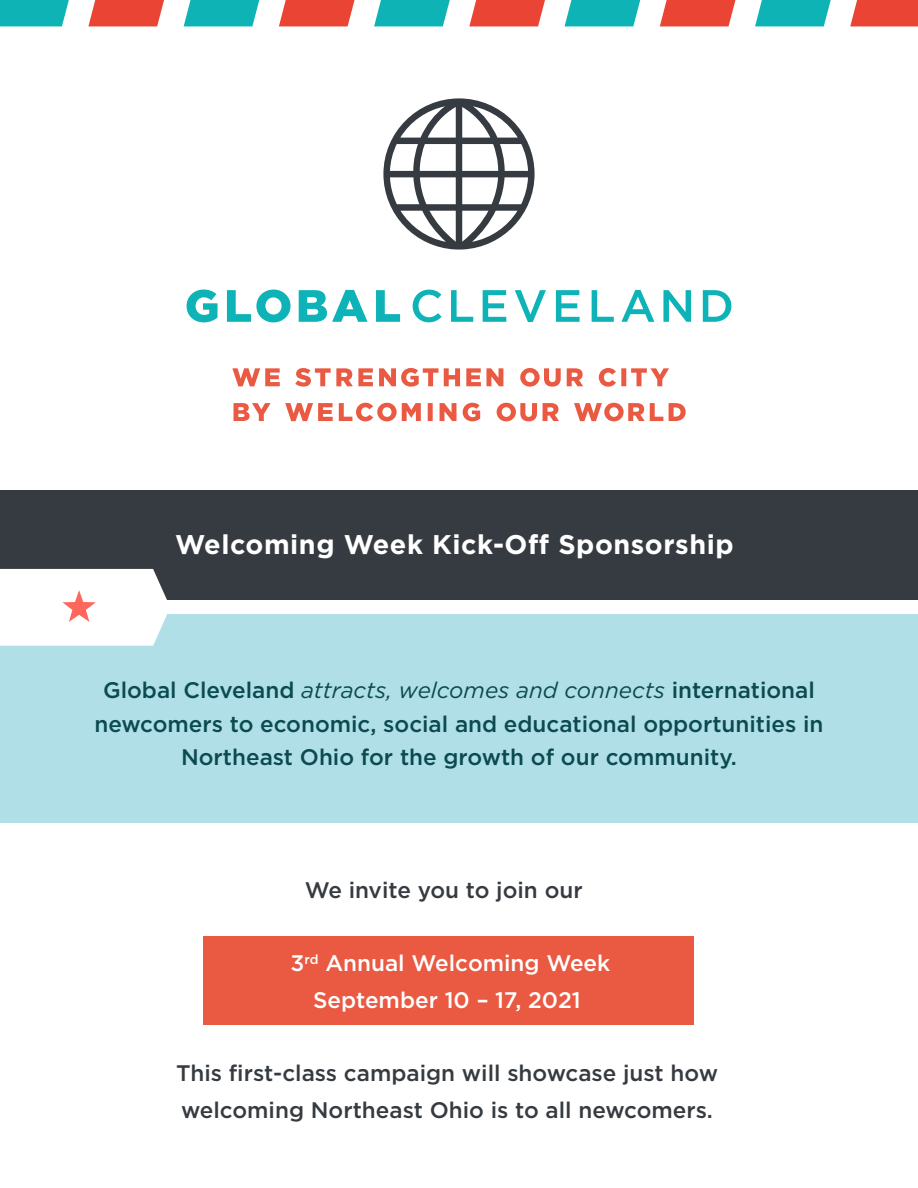
<style>
.page{position:relative;width:918px;height:1188px;background:#fff}
.page>*{position:absolute;margin:0;border:0;box-sizing:border-box;transform-origin:0 0}
.t1{font:700 27px "Gotham";letter-spacing:.02em;color:#fff}
.t2{font:500 22.5px/33.6px "Gotham HTF";color:#0b4a50;text-align:center}
.t3{font:500 22.5px/36.6px "Gotham HTF";color:#353b40}
.t4{font:500 22.5px/36.6px "Gotham HTF";color:#fff;text-align:center}
.s1{font-weight:400;font-style:italic}
</style>
<div class="page">
<div style="left:203px;top:937px;width:491px;height:88px;background:#ea5942"></div>
<div style="left:0;top:615px;width:918px;height:208px;background:#b0dfe7"></div>
<div style="left:0;top:490px;width:918px;height:110px;background:#353b40"></div>
<div style="left:0;top:0;width:69px;height:26px;background:#0eb4b5"></div>
<svg style="left:88px;top:0;width:76px;height:26px"></svg>
<svg style="left:184px;top:0;width:75px;height:26px"></svg>
<svg style="left:279px;top:0;width:76px;height:26px"></svg>
<svg style="left:374px;top:0;width:76px;height:26px"></svg>
<svg style="left:469px;top:0;width:76px;height:26px"></svg>
<svg style="left:565px;top:0;width:75px;height:26px"></svg>
<svg style="left:660px;top:0;width:75px;height:26px"></svg>
<svg style="left:755px;top:0;width:76px;height:26px"></svg>
<div style="left:850px;top:0;width:68px;height:26px;background:#e94434"></div>
<svg style="left:187px;top:290px;width:544px;height:32px"></svg>
<svg style="left:383px;top:98px;width:152px;height:152px"></svg>
<svg style="left:0;top:569px;width:169px;height:77px"></svg>
<svg style="left:234px;top:403px;width:452px;height:18px"></svg>
<svg style="left:232px;top:368px;width:437px;height:19px"></svg>
<p class="t1" style="left:175px;top:529px;width:560px">Welcoming Week Kick-Off Sponsorship</p>
<p class="t2" style="left:94px;top:673px;width:731px">Global Cleveland <span class="s1">attracts, welcomes and connects</span> international newcomers to economic, social and educational opportunities in<br>Northeast Ohio for the growth of our community.</p>
<p class="t3" style="left:305px;top:871px;width:279px">We invite you to join our</p>
<p class="t4" style="left:291px;top:945px;width:321px">3<sup>rd</sup> Annual Welcoming Week<br>September 10 – 17, 2021</p>
<p class="t3" style="left:176px;top:1054px;width:544px">This first-class campaign will showcase just how welcoming Northeast Ohio is to all newcomers.</p>
</div>
